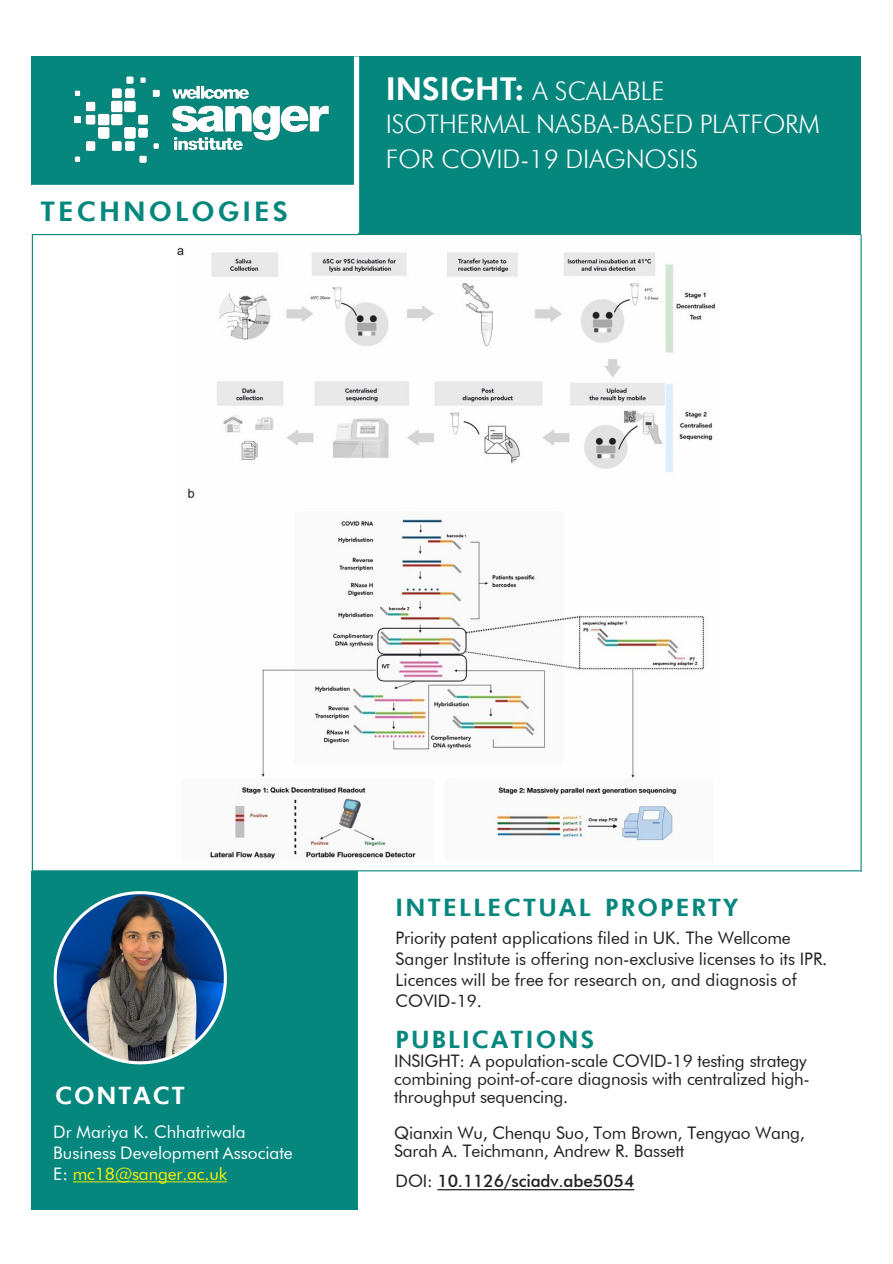
<style>
.page{position:relative;width:893px;height:1264px;background:#fff}
.page>*{position:absolute;margin:0;border:0;box-sizing:border-box;transform-origin:0 0}
.t1{font:800 27px "Futura BTW01";letter-spacing:.115em;color:#06877e}
.t2{font:300 25.5px/34.3px "Futura BTW01";letter-spacing:-.005em;color:#fff}
.t3{font:800 24px "Futura BTW01";letter-spacing:.095em;color:#06877e}
.t4{font:800 24px "Futura BTW01";letter-spacing:.08em;color:#fff}
.t5{font:17.25px/20.9px "Futura BT";letter-spacing:-.005em;color:#231f20}
.t6{font:17.25px/20.7px "Futura BT";letter-spacing:-.005em;color:#fff}
.t7{font:500 17.25px "Futura BT";letter-spacing:-.01em;color:#231f20}
.s1{font-weight:800;font-size:31.5px}
.s2{color:#fff200}
.s3{font-weight:400}
</style>
<div class="page">
<div style="left:31px;top:870px;width:327px;height:339px;background:#06877e"></div>
<div style="left:31px;top:56px;width:327px;height:129px;background:#06877e"></div>
<svg style="left:73px;top:1181px;width:154px;height:1px"></svg>
<img style="left:73px;top:76px;width:256px;height:87px">
<img style="left:173px;top:234px;width:548px;height:625px">
<div style="left:358px;top:56px;width:503px;height:178px;background:#06877e"></div>
<hr style="left:32px;top:234px;width:326px;height:1px;background:#06877e">
<hr style="left:32px;top:234px;width:1px;height:637px;background:#06877e">
<hr style="left:860px;top:234px;width:1px;height:637px;background:#06877e">
<hr style="left:32px;top:870px;width:829px;height:1px;background:#06877e">
<img style="left:53px;top:891px;width:174px;height:174px">
<div style="left:354px;top:56px;width:5px;height:177px;background:#fff"></div>
<p class="t1" style="left:40px;top:195px;width:249px">TECHNOLOGIES</p>
<p class="t2" style="left:386px;top:74px;width:280px"><span class="s1">INSIGHT:</span> A SCALABLE</p>
<p class="t2" style="left:386px;top:107px;width:435px">ISOTHERMAL NASBA-BASED PLATFORM<br>FOR COVID-19 DIAGNOSIS</p>
<p class="t4" style="left:55px;top:1080px;width:131px">CONTACT</p>
<p class="t6" style="left:53px;top:1121px;width:241px">Dr Mariya K. Chhatriwala<br>Business Development Associate<br>E: <span class="s2">mc18@sanger.ac.uk</span></p>
<p class="t3" style="left:395px;top:892px;width:344px">INTELLECTUAL PROPERTY</p>
<p class="t5" style="left:395px;top:927px;width:433px">Priority patent applications filed in UK. The Wellcome Sanger Institute is offering non-exclusive licenses to its IPR.<br>Licences will be free for research on, and diagnosis of COVID-19.</p>
<p class="t3" style="left:395px;top:1024px;width:200px">PUBLICATIONS</p>
<p class="t5" style="left:394px;top:1050px;width:414px">INSIGHT: A population-scale COVID-19 testing strategy</p>
<p class="t5" style="left:394px;top:1068px;width:417px">combining point-of-care diagnosis with centralized high-</p>
<p class="t5" style="left:394px;top:1086px;width:176px">throughput sequencing.</p>
<p class="t5" style="left:394px;top:1123px;width:412px;line-height:18px">Qianxin Wu, Chenqu Suo, Tom Brown, Tengyao Wang,<br>Sarah A. Teichmann, Andrew R. Bassett</p>
<p class="t7" style="left:395px;top:1170px;width:240px"><span class="s3">DOI:</span> 10.1126/sciadv.abe5054</p>
</div>
